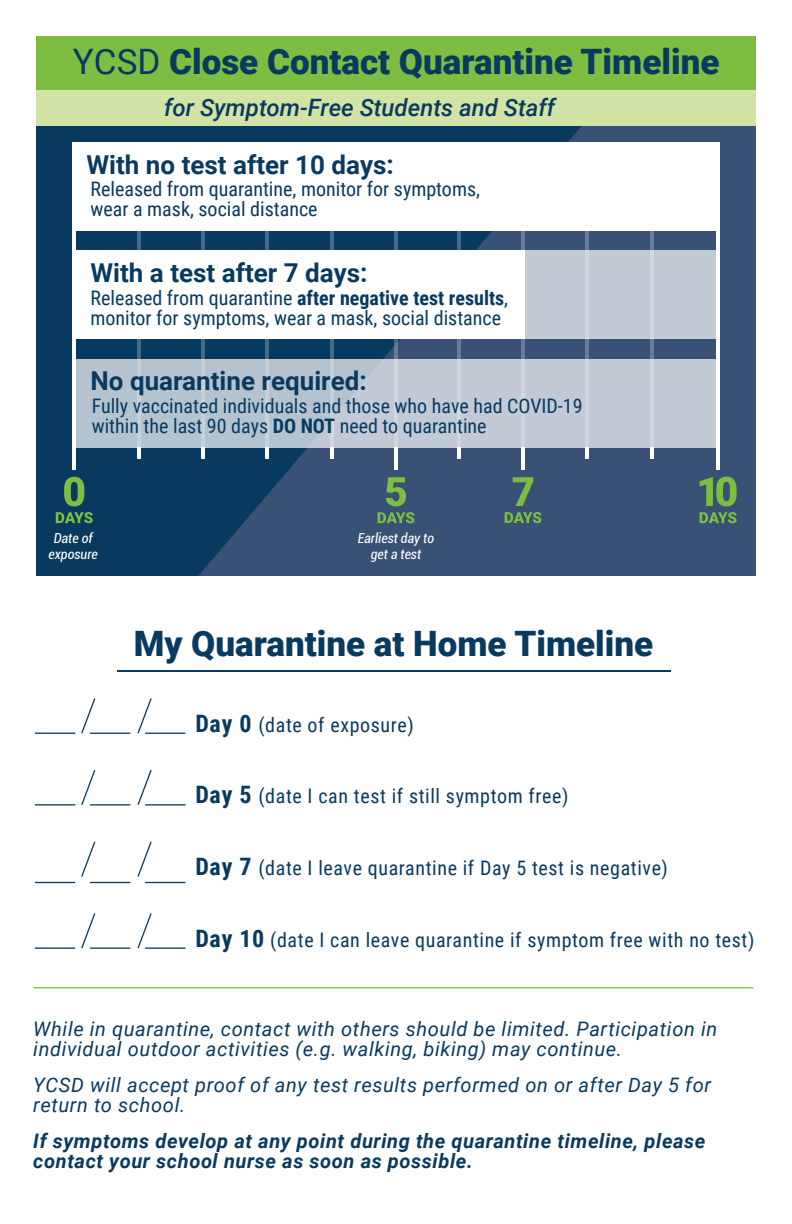
<style>
.page{position:relative;width:792px;height:1224px;background:#fff}
.page>*{position:absolute;margin:0;border:0;box-sizing:border-box;transform-origin:0 0}
.t1{font:900 35px "Roboto";color:#083a5f}
.t2{font:700 26px "Roboto";color:#083a5f}
.t3{font:italic 500 24px "Roboto";color:#083a5f}
.t4{font:20px/20px "Roboto Condensed";color:#083a5f}
.t5{font:italic 20px/20px "Roboto";letter-spacing:.03em;color:#083a5f}
.t6{font:20px "Roboto Condensed";letter-spacing:.03em;color:#083a5f}
.t7{font:italic 700 20px/20px "Roboto";letter-spacing:.03em;color:#083a5f}
.t8{font:italic condensed 13.8px/16.6px "Roboto";color:#fff;text-align:center}
.s1{font-weight:400}
.s2{font-weight:700}
.s3{font-weight:700;font-size:24px}
</style>
<div class="page">
<div style="left:36px;top:126px;width:720px;height:450px;background:#083a5f"></div>
<svg style="left:198px;top:126px;width:558px;height:450px;fill:#385174"></svg>
<div style="left:36px;top:71px;width:720px;height:55px;background:#d1e4a6"></div>
<div style="left:36px;top:36px;width:720px;height:54px;background:#7dbd41"></div>
<div style="left:187px;top:251px;width:529px;height:88px;background:#c2cad5"></div>
<div style="left:75px;top:143px;width:641px;height:88px;background:#fff"></div>
<div style="left:75px;top:251px;width:450px;height:88px;background:#fff"></div>
<div style="left:75px;top:359px;width:641px;height:88px;background:linear-gradient(to right,#b2c2cd,#c7ccd7)"></div>
<hr style="left:72px;top:143px;width:3px;height:327px;background:#fff">
<hr style="left:716px;top:143px;width:3px;height:327px;background:#fff">
<svg style="left:521px;top:231px;width:4px;height:216px"></svg>
<svg style="left:394px;top:231px;width:4px;height:216px"></svg>
<hr style="left:394px;top:447px;width:4px;height:23px;background:#fff">
<svg style="left:266px;top:447px;width:3px;height:12px"></svg>
<hr style="left:201px;top:447px;width:4px;height:12px;background:#fff">
<svg style="left:137px;top:447px;width:3px;height:12px"></svg>
<svg style="left:330px;top:447px;width:3px;height:12px"></svg>
<svg style="left:586px;top:447px;width:3px;height:12px"></svg>
<hr style="left:521px;top:447px;width:4px;height:23px;background:#fff">
<svg style="left:457px;top:447px;width:3px;height:12px"></svg>
<svg style="left:650px;top:447px;width:3px;height:12px"></svg>
<hr style="left:266px;top:143px;width:3px;height:304px;background:#fff">
<svg style="left:201px;top:231px;width:4px;height:216px"></svg>
<hr style="left:137px;top:143px;width:3px;height:304px;background:#fff">
<hr style="left:330px;top:143px;width:3px;height:304px;background:#fff">
<hr style="left:586px;top:143px;width:3px;height:304px;background:#fff">
<hr style="left:457px;top:143px;width:3px;height:304px;background:#fff">
<hr style="left:650px;top:143px;width:3px;height:304px;background:#fff">
<svg style="left:56px;top:512px;width:37px;height:11px"></svg>
<svg style="left:64px;top:477px;width:20px;height:29px"></svg>
<svg style="left:378px;top:512px;width:36px;height:11px"></svg>
<svg style="left:386px;top:477px;width:20px;height:29px"></svg>
<svg style="left:505px;top:512px;width:36px;height:11px"></svg>
<svg style="left:513px;top:477px;width:20px;height:29px"></svg>
<svg style="left:700px;top:512px;width:37px;height:11px"></svg>
<svg style="left:700px;top:477px;width:37px;height:29px"></svg>
<hr style="left:117px;top:670px;width:553px;height:2px;background:#083a5f">
<hr style="left:35px;top:733px;width:40px;height:1px;background:#083a5f">
<hr style="left:90px;top:733px;width:40px;height:1px;background:#083a5f">
<hr style="left:145px;top:733px;width:41px;height:1px;background:#083a5f">
<svg style="left:81px;top:698px;width:15px;height:36px"></svg>
<svg style="left:137px;top:698px;width:16px;height:36px"></svg>
<hr style="left:35px;top:804px;width:40px;height:2px;background:#083a5f">
<hr style="left:90px;top:804px;width:40px;height:2px;background:#083a5f">
<hr style="left:145px;top:804px;width:41px;height:2px;background:#083a5f">
<svg style="left:81px;top:770px;width:15px;height:36px"></svg>
<svg style="left:137px;top:770px;width:16px;height:36px"></svg>
<hr style="left:35px;top:882px;width:40px;height:1px;background:#083a5f">
<hr style="left:90px;top:882px;width:40px;height:1px;background:#083a5f">
<hr style="left:145px;top:882px;width:41px;height:1px;background:#083a5f">
<svg style="left:81px;top:841px;width:15px;height:36px"></svg>
<svg style="left:137px;top:841px;width:15px;height:36px"></svg>
<hr style="left:35px;top:947px;width:40px;height:2px;background:#083a5f">
<hr style="left:33px;top:987px;width:720px;height:1px;background:#7dbd41">
<hr style="left:90px;top:947px;width:40px;height:2px;background:#083a5f">
<hr style="left:145px;top:947px;width:41px;height:2px;background:#083a5f">
<svg style="left:81px;top:913px;width:15px;height:36px"></svg>
<svg style="left:137px;top:913px;width:16px;height:36px"></svg>
<h1 class="t1" style="left:73px;top:37px;width:648px"><span class="s1">YCSD</span> Close Contact Quarantine Timeline</h1>
<p class="t3" style="left:164px;top:91px;width:393px">for Symptom-Free Students and Staff</p>
<h2 class="t2" style="left:87px;top:147px;width:309px">With no test after 10 days:</h2>
<p class="t4" style="left:91px;top:179px;width:391px">Released from quarantine, monitor for symptoms, wear a mask, social distance</p>
<h2 class="t2" style="left:91px;top:254px;width:279px">With a test after 7 days:</h2>
<p class="t4" style="left:91px;top:287px;width:419px">Released from quarantine <span class="s2">after negative test results</span>, monitor for symptoms, wear a mask, social distance</p>
<h2 class="t2" style="left:91px;top:363px;width:278px">No quarantine required:</h2>
<p class="t4" style="left:92px;top:396px;width:493px">Fully vaccinated individuals and those who have had COVID-19 within the last 90 days <span class="s2">DO NOT</span> need to quarantine</p>
<p class="t8" style="left:49px;top:529px;width:51px">Date of exposure</p>
<p class="t8" style="left:358px;top:529px;width:78px">Earliest day to get a test</p>
<h1 class="t1" style="left:134px;top:619px;width:521px">My Quarantine at Home Timeline</h1>
<p class="t6" style="left:195px;top:711px;width:220px"><span class="s3">Day 0</span> (date of exposure)</p>
<p class="t6" style="left:195px;top:782px;width:375px"><span class="s3">Day 5</span> (date I can test if still symptom free)</p>
<p class="t6" style="left:195px;top:854px;width:474px"><span class="s3">Day 7</span> (date I leave quarantine if Day 5 test is negative)</p>
<p class="t6" style="left:195px;top:926px;width:561px"><span class="s3">Day 10</span> (date I can leave quarantine if symptom free with no test)</p>
<p class="t5" style="left:33px;top:1019px;width:685px">While in quarantine, contact with others should be limited. Participation in individual outdoor activities (e.g. walking, biking) may continue.</p>
<p class="t5" style="left:33px;top:1075px;width:679px">YCSD will accept proof of any test results performed on or after Day 5 for return to school.</p>
<p class="t7" style="left:33px;top:1131px;width:674px">If symptoms develop at any point during the quarantine timeline, please contact your school nurse as soon as possible.</p>
</div>
